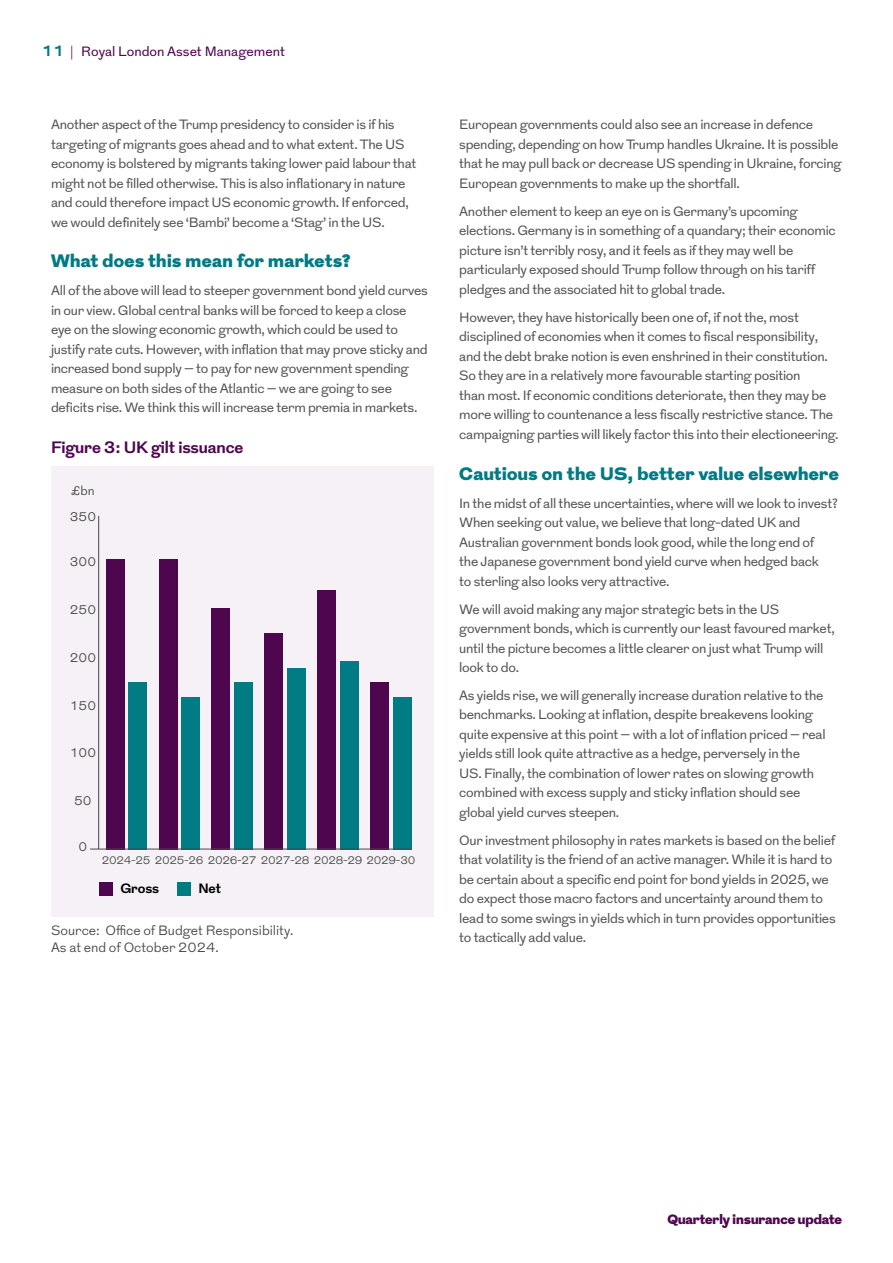
<style>
.page{position:relative;width:893px;height:1263px;background:#fff}
.page>*{position:absolute;margin:0;border:0;box-sizing:border-box;transform-origin:0 0}
.t1{font:900 18px "Grot";letter-spacing:.02em;color:#007a83}
.t2{font:700 16.5px "Grot";letter-spacing:-.01em;color:#4e064f}
.t3{font:13.5px/19.5px "Grot";letter-spacing:-.02em;color:#565655}
.t4{font:300 13.5px/16.5px "Grot";color:#484847}
.t5{font:13.5px "Grot";color:#4e064f}
.t6{font:900 13.5px "Grot";color:#4e064f}
.t7{font:700 13.5px "Grot";color:#000}
.t8{font:300 12.75px "Grot";color:#484847}
.t9{font:300 11.1px "Grot";letter-spacing:-.03em;color:#484847}
.s1{font-weight:700;font-size:15px;color:#007a83}
.s2{font-family:"Adobe Caslon Pro"}
</style>
<div class="page">
<div style="left:51px;top:466px;width:383px;height:450px;background:#f6f1f6"></div>
<div style="left:106px;top:559px;width:18px;height:290px;background:#4e064f"></div>
<div style="left:128px;top:682px;width:18px;height:167px;background:#007a83"></div>
<div style="left:212px;top:608px;width:18px;height:241px;background:#4e064f"></div>
<div style="left:234px;top:682px;width:18px;height:167px;background:#007a83"></div>
<div style="left:265px;top:633px;width:18px;height:216px;background:#4e064f"></div>
<div style="left:287px;top:668px;width:18px;height:181px;background:#007a83"></div>
<div style="left:318px;top:590px;width:18px;height:259px;background:#4e064f"></div>
<div style="left:340px;top:661px;width:18px;height:188px;background:#007a83"></div>
<div style="left:371px;top:682px;width:18px;height:167px;background:#4e064f"></div>
<div style="left:393px;top:697px;width:18px;height:152px;background:#007a83"></div>
<div style="left:159px;top:559px;width:18px;height:290px;background:#4e064f"></div>
<div style="left:181px;top:697px;width:18px;height:152px;background:#007a83"></div>
<hr style="left:98px;top:516px;width:1px;height:333px;background:#484847">
<hr style="left:90px;top:849px;width:321px;height:1px;background:#484847">
<div style="left:99px;top:882px;width:13px;height:13px;background:#4e064f"></div>
<div style="left:177px;top:882px;width:13px;height:13px;background:#007a83"></div>
<p class="t5" style="left:43px;top:42px;width:244px"><span class="s1">11</span> <span class="s2">|</span> Royal London Asset Management</p>
<p class="t3" style="left:51px;top:115px;width:367px">Another aspect of the Trump presidency to consider is if his targeting of migrants goes ahead and to what extent. The US economy is bolstered by migrants taking lower paid labour that might not be filled otherwise. This is also inflationary in nature and could therefore impact US economic growth. If enforced, we would definitely see ‘Bambi’ become a ‘Stag’ in the US.</p>
<h1 class="t1" style="left:51px;top:248px;width:301px">What does this mean for markets?</h1>
<p class="t3" style="left:51px;top:282px;width:378px">All of the above will lead to steeper government bond yield curves in our view. Global central banks will be forced to keep a close eye on the slowing economic growth, which could be used to justify rate cuts. However, with inflation that may prove sticky and increased bond supply – to pay for new government spending measure on both sides of the Atlantic – we are going to see deficits rise. We think this will increase term premia in markets.</p>
<p class="t2" style="left:51px;top:436px;width:194px">Figure 3: UK gilt issuance</p>
<p class="t8" style="left:71px;top:482px;width:25px">£bn</p>
<p class="t8" style="left:70px;top:508px;width:28px">350</p>
<p class="t8" style="left:70px;top:553px;width:28px">300</p>
<p class="t8" style="left:70px;top:601px;width:28px">250</p>
<p class="t8" style="left:70px;top:649px;width:28px">200</p>
<p class="t8" style="left:70px;top:697px;width:28px">150</p>
<p class="t8" style="left:70px;top:744px;width:28px">100</p>
<p class="t8" style="left:74px;top:792px;width:19px">50</p>
<p class="t8" style="left:79px;top:838px;width:10px">0</p>
<p class="t9" style="left:102px;top:853px;width:315px">2024-25 2025-26 2026-27 2027-28 2028-29 2029-30</p>
<p class="t7" style="left:120px;top:879px;width:40px">Gross</p>
<p class="t7" style="left:198px;top:879px;width:24px">Net</p>
<p class="t4" style="left:51px;top:922px;width:244px">Source: Office of Budget Responsibility.<br>As at end of October 2024.</p>
<p class="t3" style="left:459px;top:115px;width:384px">European governments could also see an increase in defence spending, depending on how Trump handles Ukraine. It is possible that he may pull back or decrease US spending in Ukraine, forcing European governments to make up the shortfall.</p>
<p class="t3" style="left:459px;top:202px;width:378px">Another element to keep an eye on is Germany’s upcoming elections. Germany is in something of a quandary; their economic picture isn’t terribly rosy, and it feels as if they may well be particularly exposed should Trump follow through on his tariff pledges and the associated hit to global trade.</p>
<p class="t3" style="left:459px;top:308px;width:381px">However, they have historically been one of, if not the, most disciplined of economies when it comes to fiscal responsibility, and the debt brake notion is even enshrined in their constitution.<br>So they are in a relatively more favourable starting position<br>than most. If economic conditions deteriorate, then they may be more willing to countenance a less fiscally restrictive stance. The campaigning parties will likely factor this into their electioneering.</p>
<h1 class="t1" style="left:459px;top:460px;width:381px">Cautious on the US, better value elsewhere</h1>
<p class="t3" style="left:459px;top:494px;width:380px">In the midst of all these uncertainties, where will we look to invest?<br>When seeking out value, we believe that long-dated UK and Australian government bonds look good, while the long end of<br>the Japanese government bond yield curve when hedged back<br>to sterling also looks very attractive.</p>
<p class="t3" style="left:459px;top:600px;width:377px">We will avoid making any major strategic bets in the US government bonds, which is currently our least favoured market, until the picture becomes a little clearer on just what Trump will look to do.</p>
<p class="t3" style="left:459px;top:686px;width:368px">As yields rise, we will generally increase duration relative to the benchmarks. Looking at inflation, despite breakevens looking quite expensive at this point – with a lot of inflation priced – real yields still look quite attractive as a hedge, perversely in the US. Finally, the combination of lower rates on slowing growth combined with excess supply and sticky inflation should see global yield curves steepen.</p>
<p class="t3" style="left:459px;top:831px;width:378px">Our investment philosophy in rates markets is based on the belief that volatility is the friend of an active manager. While it is hard to be certain about a specific end point for bond yields in 2025, we do expect those macro factors and uncertainty around them to lead to some swings in yields which in turn provides opportunities to tactically add value.</p>
<p class="t6" style="left:667px;top:1209px;width:176px">Quarterly insurance update</p>
</div>
